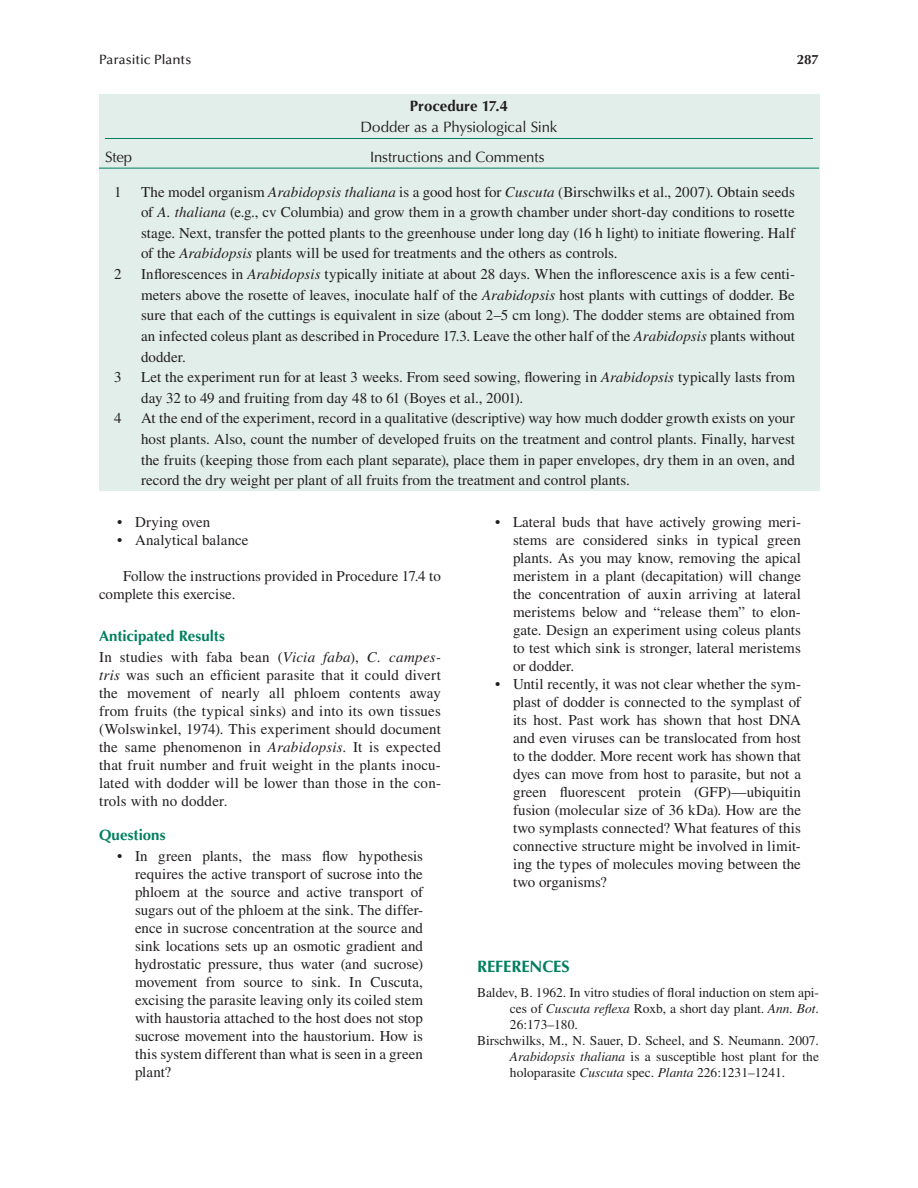
<style>
.page{position:relative;width:918px;height:1188px;background:#fff}
.page>*{position:absolute;margin:0;border:0;box-sizing:border-box;transform-origin:0 0}
.t1{font:700 16.5px "Optima LT Std";color:#007f60}
.t2{font:15px/18px "Times LT Std";color:#231f20;text-align:justify}
.t3{font:15px "Optima LT Std";letter-spacing:-.005em;color:#231f20}
.t4{font:700 15px "Optima LT Std";letter-spacing:.005em;color:#007f60}
.t5{font:700 15px "Optima LT Std";color:#231f20}
.t6{font:13.5px "Times LT Std";color:#231f20}
.t7{font:500 13.5px "Optima LT Std";letter-spacing:.005em;color:#231f20}
.t8{font:700 13.5px "Optima LT Std";color:#231f20}
.s1{font-style:italic}
</style>
<div class="page">
<div style="left:99px;top:94px;width:720px;height:397px;background:#e2eee9"></div>
<hr style="left:105px;top:138px;width:708px;height:1px;background:#007f60">
<hr style="left:99px;top:168px;width:720px;height:1px;background:#007f60">
<p class="t7" style="left:99px;top:51px;width:94px">Parasitic Plants</p>
<p class="t8" style="left:797px;top:53px;width:24px">287</p>
<p class="t5" style="left:410px;top:100px;width:100px">Procedure 17.4</p>
<p class="t3" style="left:361px;top:120px;width:198px">Dodder as a Physiological Sink</p>
<p class="t3" style="left:105px;top:150px;width:29px">Step</p>
<p class="t3" style="left:370px;top:150px;width:176px">Instructions and Comments</p>
<p class="t2" style="left:114px;top:184px;width:9px">1</p>
<p class="t2" style="left:141px;top:183px;width:656px;line-height:20.7px">The model organism <span class="s1">Arabidopsis thaliana</span> is a good host for <span class="s1">Cuscuta</span> (Birschwilks et al., 2007). Obtain seeds of <span class="s1">A. thaliana</span> (e.g., cv Columbia) and grow them in a growth chamber under short-day conditions to rosette stage. Next, transfer the potted plants to the greenhouse under long day (16 h light) to initiate flowering. Half of the <span class="s1">Arabidopsis</span> plants will be used for treatments and the others as controls.</p>
<p class="t2" style="left:114px;top:267px;width:9px">2</p>
<p class="t2" style="left:141px;top:265px;width:656px;line-height:20.7px">Inflorescences in <span class="s1">Arabidopsis</span> typically initiate at about 28 days. When the inflorescence axis is a few centi&shy;meters above the rosette of leaves, inoculate half of the <span class="s1">Arabidopsis</span> host plants with cuttings of dodder. Be sure that each of the cuttings is equivalent in size (about 2–5 cm long). The dodder stems are obtained from an infected coleus plant as described in Procedure 17.3. Leave the other half of the <span class="s1">Arabidopsis</span> plants without dodder.</p>
<p class="t2" style="left:114px;top:370px;width:9px">3</p>
<p class="t2" style="left:141px;top:368px;width:656px;line-height:20.7px">Let the experiment run for at least 3 weeks. From seed sowing, flowering in <span class="s1">Arabidopsis</span> typically lasts from day 32 to 49 and fruiting from day 48 to 61 (Boyes et al., 2001).</p>
<p class="t2" style="left:114px;top:411px;width:9px">4</p>
<p class="t2" style="left:141px;top:410px;width:656px;line-height:20.7px">At the end of the experiment, record in a qualitative (descriptive) way how much dodder growth exists on your host plants. Also, count the number of developed fruits on the treatment and control plants. Finally, harvest the fruits (keeping those from each plant separate), place them in paper envelopes, dry them in an oven, and record the dry weight per plant of all fruits from the treatment and control plants.</p>
<p class="t2" style="left:117px;top:515px;width:95px">• Drying oven</p>
<p class="t2" style="left:117px;top:533px;width:133px">• Analytical balance</p>
<p class="t2" style="left:99px;top:569px;width:343px;text-indent:24px">Follow the instructions provided in Procedure 17.4 to complete this exercise.</p>
<p class="t4" style="left:99px;top:629px;width:127px">Anticipated Results</p>
<p class="t2" style="left:99px;top:649px;width:344px">In studies with faba bean (<span class="s1">Vicia faba</span>), <span class="s1">C. campes&shy;tris</span> was such an efficient parasite that it could divert the movement of nearly all phloem contents away from fruits (the typical sinks) and into its own tissues (Wolswinkel, 1974). This experiment should document the same phenomenon in <span class="s1">Arabidopsis</span>. It is expected that fruit number and fruit weight in the plants inocu&shy;lated with dodder will be lower than those in the con&shy;trols with no dodder.</p>
<p class="t4" style="left:99px;top:828px;width:68px">Questions</p>
<p class="t2" style="left:135px;top:848px;width:290px;text-indent:-18px">• In green plants, the mass flow hypothesis requires the active transport of sucrose into the phloem at the source and active transport of sugars out of the phloem at the sink. The differ&shy;ence in sucrose concentration at the source and sink locations sets up an osmotic gradient and hydrostatic pressure, thus water (and sucrose) movement from source to sink. In Cuscuta, excising the parasite leaving only its coiled stem with haustoria attached to the host does not stop sucrose movement into the haustorium. How is this system different than what is seen in a green plant?</p>
<p class="t2" style="left:513px;top:515px;width:290px;text-indent:-18px">• Lateral buds that have actively growing meri&shy;stems are considered sinks in typical green plants. As you may know, removing the apical meristem in a plant (decapitation) will change the concentration of auxin arriving at lateral meristems below and “release them” to elon&shy;gate. Design an experiment using coleus plants to test which sink is stronger, lateral meristems or dodder.</p>
<p class="t2" style="left:513px;top:677px;width:290px;text-indent:-18px">• Until recently, it was not clear whether the sym&shy;plast of dodder is connected to the symplast of its host. Past work has shown that host DNA and even viruses can be translocated from host to the dodder. More recent work has shown that dyes can move from host to parasite, but not a green fluorescent protein (GFP)—ubiquitin fusion (molecular size of 36 kDa). How are the two symplasts connected? What features of this connective structure might be involved in limit&shy;ing the types of molecules moving between the two organisms?</p>
<p class="t1" style="left:477px;top:959px;width:94px">REFERENCES</p>
<p class="t6" style="left:477px;top:987px;width:344px">Baldev, B. 1962. In vitro studies of floral induction on stem api-</p>
<p class="t6" style="left:510px;top:1003px;width:310px">ces of <span class="s1">Cuscuta reflexa</span> Roxb, a short day plant. <span class="s1">Ann. Bot</span>.</p>
<p class="t6" style="left:510px;top:1019px;width:69px">26:173–180.</p>
<p class="t6" style="left:477px;top:1035px;width:344px">Birschwilks, M., N. Sauer, D. Scheel, and S. Neumann. 2007.</p>
<p class="t6" style="left:510px;top:1051px;width:311px"><span class="s1">Arabidopsis thaliana</span> is a susceptible host plant for the</p>
<p class="t6" style="left:510px;top:1067px;width:277px">holoparasite <span class="s1">Cuscuta</span> spec. <span class="s1">Planta</span> 226:1231–1241.</p>
</div>
